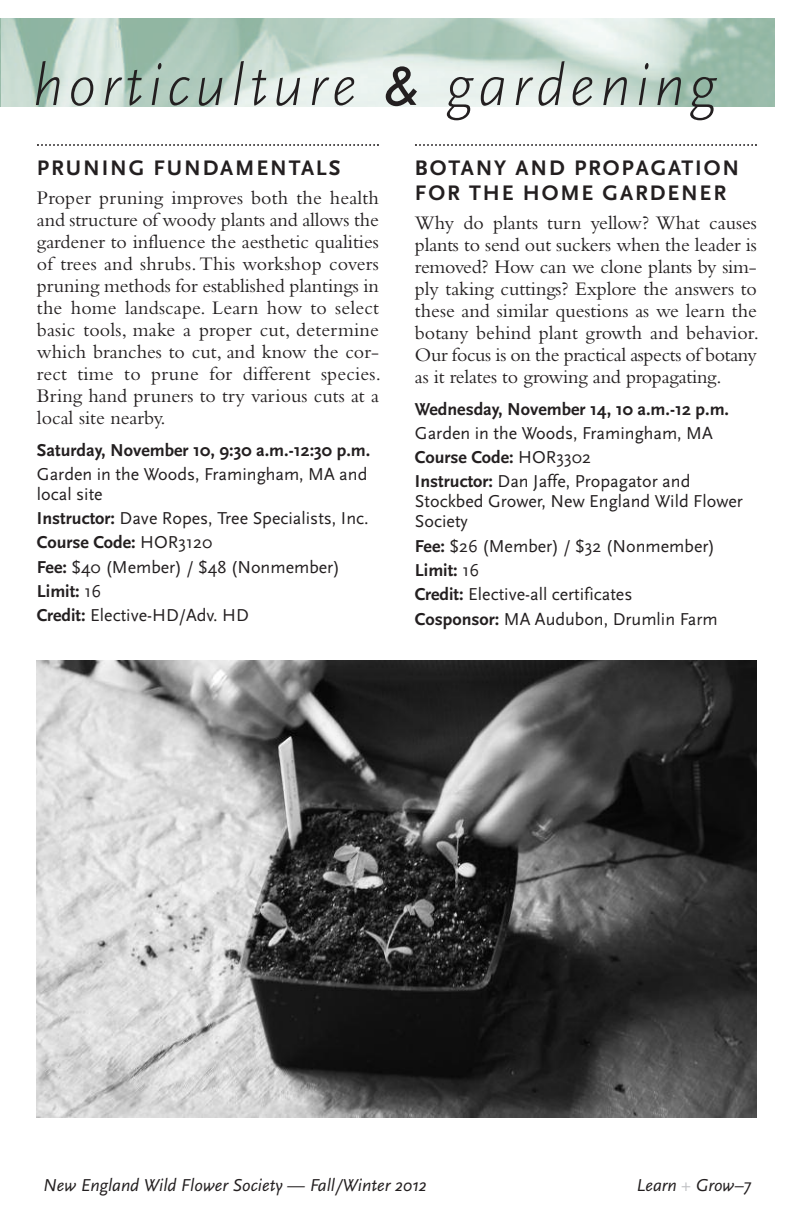
<style>
.page{position:relative;width:792px;height:1224px;background:#fff}
.page>*{position:absolute;margin:0;border:0;box-sizing:border-box;transform-origin:0 0}
.t1{font:italic 300 60px "Scala Sans OT";letter-spacing:.08em;color:#231f20}
.t2{font:700 22px/25px "Scala Sans OT";letter-spacing:.085em;color:#231f20}
.t3{font:20px/22px "Bembo";letter-spacing:-.01em;color:#231f20;text-align:justify}
.t4{font:18px/24.4px "Scala Sans OT";color:#231f20}
.t5{font:700 18px "Scala Sans OT";color:#231f20}
.t6{font:italic 18px "Scala Sans OT";color:#231f20}
.s1{font-family:"Tw Cen";font-weight:400}
.s2{font-weight:700}
.s3{color:#bcbdc0}
</style>
<div class="page">
<img style="left:0;top:18px;width:774px;height:89px">
<svg style="left:37px;top:144px;width:342px;height:2px"></svg>
<svg style="left:415px;top:144px;width:342px;height:2px"></svg>
<img style="left:37px;top:661px;width:720px;height:456px">
<h1 class="t1" style="left:32px;top:65px;width:686px">horticulture <span class="s1">&amp;</span> gardening</h1>
<p class="t2" style="left:37px;top:158px;width:305px">PRUNING FUNDAMENTALS</p>
<p class="t3" style="left:37px;top:189px;width:346px">Proper pruning improves both the health and structure of woody plants and allows the gardener to influence the aesthetic qualities of trees and shrubs.This workshop covers pruning methods for established plantings in the home landscape. Learn how to select basic tools, make a proper cut, determine which branches to cut, and know the cor&shy;rect time to prune for different species.<br>Bring hand pruners to try various cuts at a local site nearby.</p>
<p class="t5" style="left:37px;top:444px;width:335px">Saturday, November 10, 9:30 a.m.-12:30 p.m.</p>
<p class="t4" style="left:37px;top:466px;width:332px;line-height:20px">Garden in the Woods, Framingham, MA and local site</p>
<p class="t4" style="left:37px;top:508px;width:333px"><span class="s2">Instructor:</span> Dave Ropes, Tree Specialists, Inc.<br><span class="s2">Course Code:</span> HOR3120<br><span class="s2">Fee:</span> $40 (Member) / $48 (Nonmember)<br><span class="s2">Limit:</span> 16<br><span class="s2">Credit:</span> Elective-HD/Adv. HD</p>
<p class="t2" style="left:415px;top:158px;width:326px">BOTANY AND PROPAGATION<br>FOR THE HOME GARDENER</p>
<p class="t3" style="left:415px;top:214px;width:346px">Why do plants turn yellow? What causes plants to send out suckers when the leader is removed? How can we clone plants by sim&shy;ply taking cuttings? Explore the answers to these and similar questions as we learn the botany behind plant growth and behavior.<br>Our focus is on the practical aspects of botany as it relates to growing and propagating.</p>
<p class="t5" style="left:415px;top:403px;width:316px">Wednesday, November 14, 10 a.m.-12 p.m.</p>
<p class="t4" style="left:415px;top:423px;width:299px">Garden in the Woods, Framingham, MA<br><span class="s2">Course Code:</span> HOR3302<br><span class="s2">Instructor:</span> Dan Jaffe, Propagator and</p>
<p class="t4" style="left:415px;top:494px;width:330px;line-height:20px">Stockbed Grower, New England Wild Flower<br>Society</p>
<p class="t4" style="left:415px;top:536px;width:304px"><span class="s2">Fee:</span> $26 (Member) / $32 (Nonmember)<br><span class="s2">Limit:</span> 16<br><span class="s2">Credit:</span> Elective-all certificates<br><span class="s2">Cosponsor:</span> MA Audubon, Drumlin Farm</p>
<p class="t6" style="left:43px;top:1179px;width:385px">New England Wild Flower Society — Fall/Winter 2012</p>
<p class="t6" style="left:636px;top:1179px;width:116px">Learn <span class="s3">+</span> Grow–7</p>
</div>
